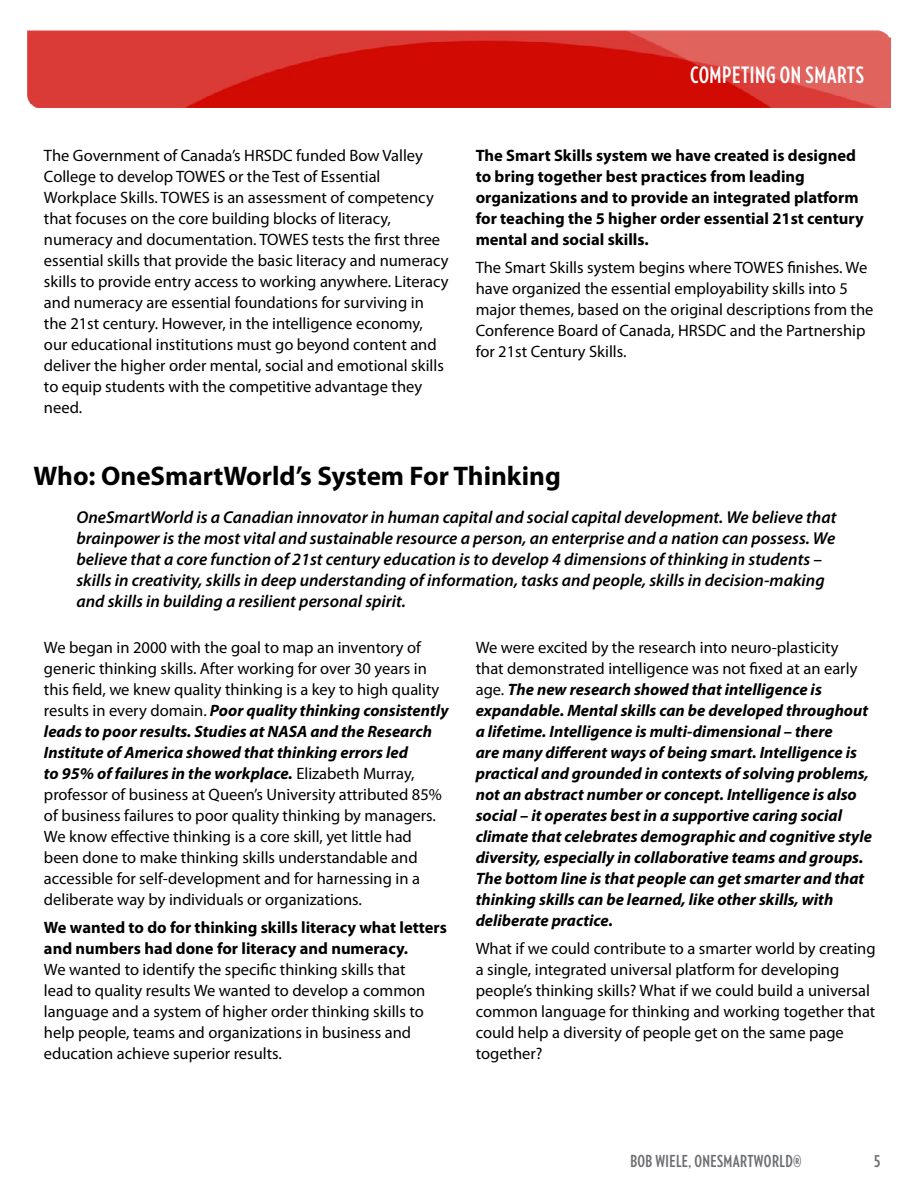
<style>
.page{position:relative;width:918px;height:1188px;background:#fff}
.page>*{position:absolute;margin:0;border:0;box-sizing:border-box;transform-origin:0 0}
.t1{font:700 27px "Myriad Pro";color:#000}
.t2{font:700 22.5px "Verlag Compressed";letter-spacing:.025em;color:#fff}
.t3{font:italic 600 17.25px/21px "Myriad Pro";color:#000}
.t4{font:16.5px/21px "Myriad Pro";color:#000}
.t5{font:italic 700 16.5px/21px "Myriad Pro";color:#000}
.t6{font:700 16.5px/21px "Myriad Pro";color:#000}
.t7{font:700 16.5px "Verlag Compressed";letter-spacing:.025em;color:#6d6e71}
.s1{font-weight:700;font-style:italic}
.s2{font-weight:400;font-style:normal}
</style>
<div class="page">
<img style="left:27px;top:30px;width:864px;height:78px">
<h2 class="t2" style="left:690px;top:59px;width:175px">COMPETING ON SMARTS</h2>
<p class="t4" style="left:44px;top:145px;width:406px">The Government of Canada’s HRSDC funded Bow Valley College to develop TOWES or the Test of Essential Workplace Skills. TOWES is an assessment of competency that focuses on the core building blocks of literacy, numeracy and documentation. TOWES tests the first three essential skills that provide the basic literacy and numeracy skills to provide entry access to working anywhere. Literacy and numeracy are essential foundations for surviving in the 21st century. However, in the intelligence economy, our educational institutions must go beyond content and deliver the higher order mental, social and emotional skills to equip students with the competitive advantage they need.</p>
<p class="t6" style="left:476px;top:144px;width:389px">The Smart Skills system we have created is designed to bring together best practices from leading organizations and to provide an integrated platform for teaching the 5 higher order essential 21st century mental and social skills.</p>
<p class="t4" style="left:476px;top:256px;width:399px">The Smart Skills system begins where TOWES finishes. We have organized the essential employability skills into 5 major themes, based on the original descriptions from the Conference Board of Canada, HRSDC and the Partnership for 21st Century Skills.</p>
<h1 class="t1" style="left:33px;top:458px;width:529px">Who: OneSmartWorld’s System For Thinking</h1>
<p class="t3" style="left:76px;top:507px;width:762px">OneSmartWorld is a Canadian innovator in human capital and social capital development. We believe that brainpower is the most vital and sustainable resource a person, an enterprise and a nation can possess. We believe that a core function of 21st century education is to develop 4 dimensions of thinking in students – skills in creativity, skills in deep understanding of information, tasks and people, skills in decision-making and skills in building a resilient personal spirit.</p>
<p class="t4" style="left:44px;top:637px;width:406px">We began in 2000 with the goal to map an inventory of generic thinking skills. After working for over 30 years in this field, we knew quality thinking is a key to high quality results in every domain. <span class="s1">Poor quality thinking consistently leads to poor results. Studies at NASA and the Research Institute of America showed that thinking errors led<br>to 95% of failures in the workplace.</span> Elizabeth Murray, professor of business at Queen’s University attributed 85% of business failures to poor quality thinking by managers.<br>We know effective thinking is a core skill, yet little had been done to make thinking skills understandable and accessible for self-development and for harnessing in a deliberate way by individuals or organizations.</p>
<p class="t6" style="left:44px;top:916px;width:404px">We wanted to do for thinking skills literacy what letters and numbers had done for literacy and numeracy.</p>
<p class="t4" style="left:44px;top:959px;width:383px">We wanted to identify the specific thinking skills that lead to quality results We wanted to develop a common language and a system of higher order thinking skills to help people, teams and organizations in business and education achieve superior results.</p>
<p class="t5" style="left:476px;top:637px;width:398px"><span class="s2">We were excited by the research into neuro-plasticity<br>that demonstrated intelligence was not fixed at an early age.</span> The new research showed that intelligence is expandable. Mental skills can be developed throughout a lifetime. Intelligence is multi-dimensional – there<br>are many different ways of being smart. Intelligence is practical and grounded in contexts of solving problems, not an abstract number or concept. Intelligence is also social – it operates best in a supportive caring social climate that celebrates demographic and cognitive style diversity, especially in collaborative teams and groups.<br>The bottom line is that people can get smarter and that thinking skills can be learned, like other skills, with deliberate practice.</p>
<p class="t4" style="left:476px;top:938px;width:401px">What if we could contribute to a smarter world by creating a single, integrated universal platform for developing people’s thinking skills? What if we could build a universal common language for thinking and working together that could help a diversity of people get on the same page together?</p>
<p class="t7" style="left:630px;top:1149px;width:173px">BOB WIELE, ONESMARTWORLD®</p>
<p class="t7" style="left:874px;top:1149px;width:8px">5</p>
</div>
